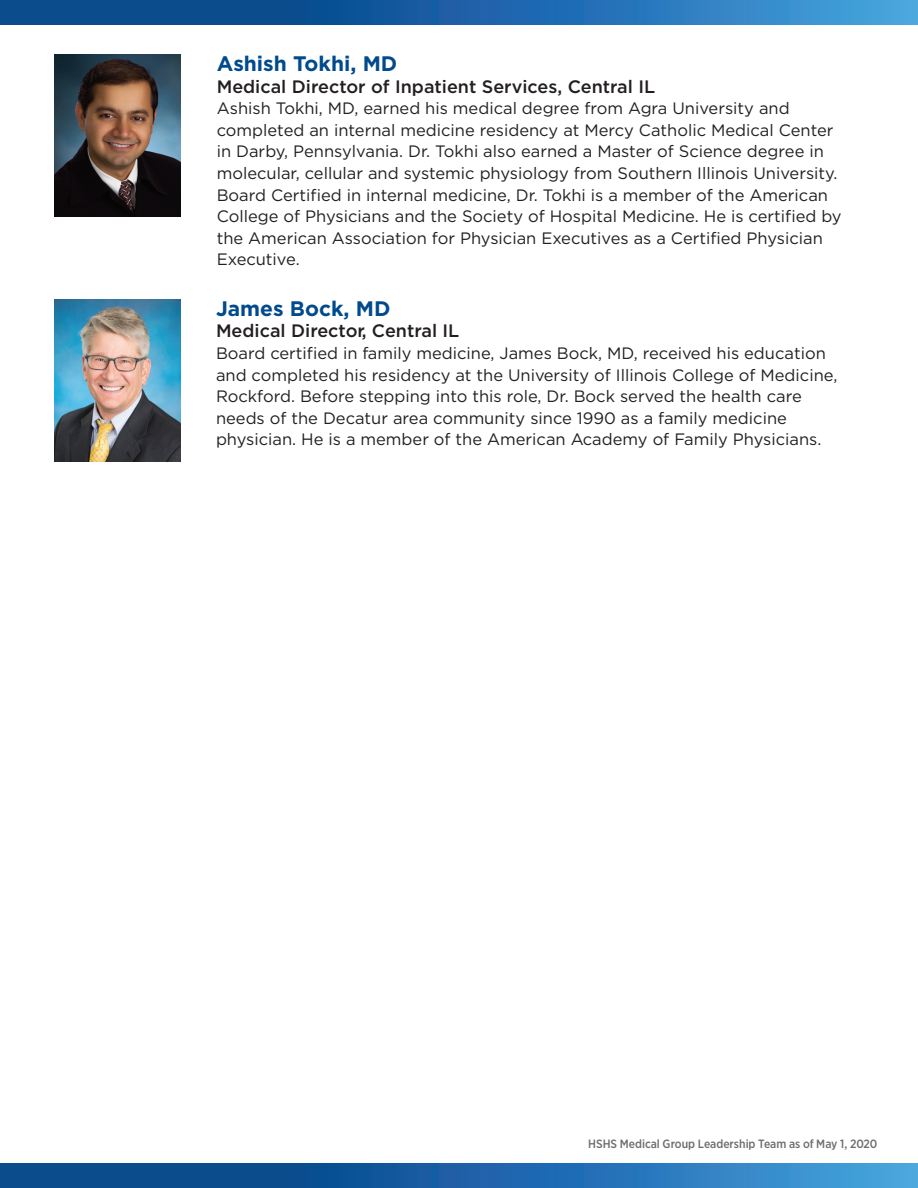
<style>
.page{position:relative;width:918px;height:1188px;background:#fff}
.page>*{position:absolute;margin:0;border:0;box-sizing:border-box;transform-origin:0 0}
.t1{font:700 21px "Gotham";color:#004a8d}
.t2{font:500 18px "Gotham";color:#231f20}
.t3{font:16.5px/21.6px "Gotham";color:#231f20}
.t4{font:500 12px "Gotham Narrow";color:#6c6d70}
</style>
<div class="page">
<img style="left:54px;top:300px;width:126px;height:162px">
<img style="left:54px;top:54px;width:126px;height:162px">
<svg style="left:0;top:0;width:918px;height:25px"></svg>
<svg style="left:0;top:1163px;width:918px;height:25px"></svg>
<p class="t1" style="left:217px;top:50px;width:182px">Ashish Tokhi, MD</p>
<p class="t2" style="left:217px;top:74px;width:440px">Medical Director of Inpatient Services, Central IL</p>
<p class="t3" style="left:217px;top:97px;width:626px">Ashish Tokhi, MD, earned his medical degree from Agra University and completed an internal medicine residency at Mercy Catholic Medical Center in Darby, Pennsylvania. Dr. Tokhi also earned a Master of Science degree in molecular, cellular and systemic physiology from Southern Illinois University.<br>Board Certified in internal medicine, Dr. Tokhi is a member of the American College of Physicians and the Society of Hospital Medicine. He is certified by the American Association for Physician Executives as a Certified Physician Executive.</p>
<p class="t1" style="left:216px;top:294px;width:176px">James Bock, MD</p>
<p class="t2" style="left:216px;top:319px;width:245px">Medical Director, Central IL</p>
<p class="t3" style="left:216px;top:342px;width:623px">Board certified in family medicine, James Bock, MD, received his education and completed his residency at the University of Illinois College of Medicine, Rockford. Before stepping into this role, Dr. Bock served the health care needs of the Decatur area community since 1990 as a family medicine physician. He is a member of the American Academy of Family Physicians.</p>
<p class="t4" style="left:588px;top:1136px;width:291px">HSHS Medical Group Leadership Team as of May 1, 2020</p>
</div>
